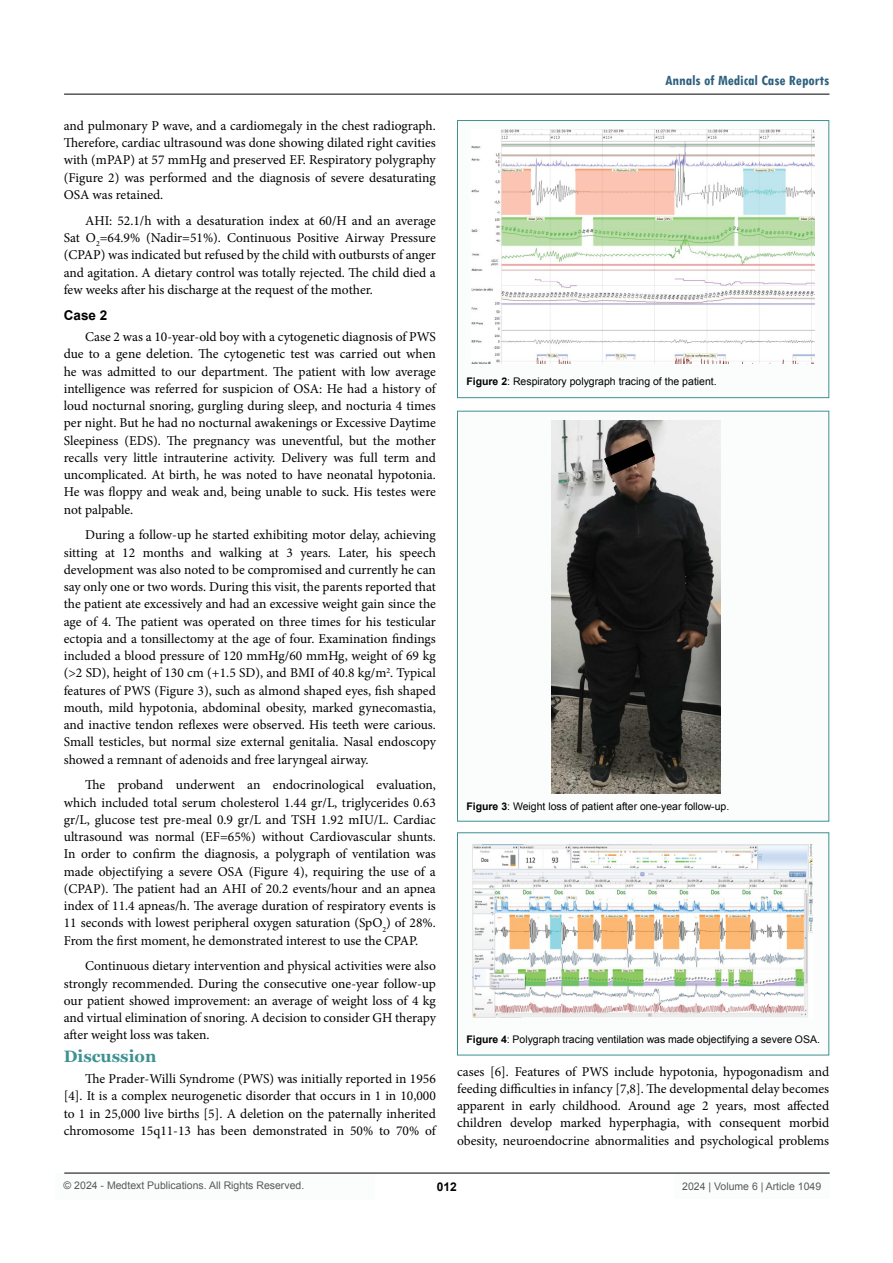
<style>
.page{position:relative;width:893px;height:1263px;background:#fff}
.page>*{position:absolute;margin:0;border:0;box-sizing:border-box;transform-origin:0 0}
.t1{font:700 16.5px "Georgia";color:#3f9191}
.t2{font:700 condensed 15px "Tw Cen";color:#2e617e}
.t3{font:13.5px/17.2px "Minion Pro";letter-spacing:-.005em;color:#000;text-align:justify}
.t4{font:700 13.5px "Arial";color:#000}
.t5{font:700 12px "Arial";color:#000}
.t6{font:10.5px "Arial";color:#000}
.t7{font:10.5px "Arial";color:#58595b}
.s1{font-weight:700}
</style>
<div class="page">
<div style="left:55px;top:1173px;width:320px;height:26px;background:#fbfdfd"></div>
<hr style="left:64px;top:1173px;width:766px;height:1px;background:#000">
<hr style="left:64px;top:94px;width:765px;height:1px;background:#000">
<div style="left:674px;top:1174px;width:156px;height:25px;background:#fbfdfd"></div>
<div style="left:457px;top:121px;width:372px;height:277px;background:#fbfdfd"></div>
<div style="left:457px;top:120px;width:372px;height:278px;border:1px solid #3f9191"></div>
<img style="left:472px;top:129px;width:342px;height:235px">
<div style="left:457px;top:411px;width:372px;height:410px;background:#fbfdfd"></div>
<img style="left:552px;top:420px;width:169px;height:373px">
<svg style="left:604px;top:439px;width:51px;height:36px"></svg>
<div style="left:457px;top:833px;width:372px;height:222px;background:#fbfdfd"></div>
<div style="left:457px;top:832px;width:372px;height:223px;border:1px solid #3f9191"></div>
<img style="left:473px;top:845px;width:339px;height:172px">
<p class="t2" style="left:665px;top:72px;width:166px">Annals of Medical Case Reports</p>
<p class="t3" style="left:64px;top:117px;width:374px">and pulmonary P wave, and a cardiomegaly in the chest radiograph.<br>Therefore, cardiac ultrasound was done showing dilated right cavities with (mPAP) at 57 mmHg and preserved EF. Respiratory polygraphy (Figure 2) was performed and the diagnosis of severe desaturating OSA was retained.</p>
<p class="t3" style="left:64px;top:212px;width:374px;text-indent:21px">AHI: 52.1/h with a desaturation index at 60/H and an average Sat O<sub>2</sub>=64.9% (Nadir=51%). Continuous Positive Airway Pressure (CPAP) was indicated but refused by the child with outbursts of anger and agitation. A dietary control was totally rejected. The child died a few weeks after his discharge at the request of the mother.</p>
<p class="t4" style="left:64px;top:306px;width:45px">Case 2</p>
<p class="t3" style="left:64px;top:328px;width:374px;text-indent:21px">Case 2 was a 10-year-old boy with a cytogenetic diagnosis of PWS due to a gene deletion. The cytogenetic test was carried out when he was admitted to our department. The patient with low average intelligence was referred for suspicion of OSA: He had a history of loud nocturnal snoring, gurgling during sleep, and nocturia 4 times per night. But he had no nocturnal awakenings or Excessive Daytime Sleepiness (EDS). The pregnancy was uneventful, but the mother recalls very little intrauterine activity. Delivery was full term and uncomplicated. At birth, he was noted to have neonatal hypotonia.<br>He was floppy and weak and, being unable to suck. His testes were not palpable.</p>
<p class="t3" style="left:64px;top:526px;width:374px;text-indent:21px">During a follow-up he started exhibiting motor delay, achieving sitting at 12 months and walking at 3 years. Later, his speech development was also noted to be compromised and currently he can say only one or two words. During this visit, the parents reported that the patient ate excessively and had an excessive weight gain since the age of 4. The patient was operated on three times for his testicular ectopia and a tonsillectomy at the age of four. Examination findings included a blood pressure of 120 mmHg/60 mmHg, weight of 69 kg (&gt;2 SD), height of 130 cm (+1.5 SD), and BMI of 40.8 kg/m<sup>2</sup>. Typical features of PWS (Figure 3), such as almond shaped eyes, fish shaped mouth, mild hypotonia, abdominal obesity, marked gynecomastia, and inactive tendon reflexes were observed. His teeth were carious.<br>Small testicles, but normal size external genitalia. Nasal endoscopy showed a remnant of adenoids and free laryngeal airway.</p>
<p class="t3" style="left:64px;top:776px;width:374px;text-indent:21px">The proband underwent an endocrinological evaluation, which included total serum cholesterol 1.44 gr/L, triglycerides 0.63 gr/L, glucose test pre-meal 0.9 gr/L and TSH 1.92 mIU/L. Cardiac ultrasound was normal (EF=65%) without Cardiovascular shunts.<br>In order to confirm the diagnosis, a polygraph of ventilation was made objectifying a severe OSA (Figure 4), requiring the use of a (CPAP). The patient had an AHI of 20.2 events/hour and an apnea index of 11.4 apneas/h. The average duration of respiratory events is 11 seconds with lowest peripheral oxygen saturation (SpO<sub>2</sub>) of 28%.<br>From the first moment, he demonstrated interest to use the CPAP.</p>
<p class="t3" style="left:64px;top:957px;width:374px;text-indent:21px">Continuous dietary intervention and physical activities were also strongly recommended. During the consecutive one-year follow-up our patient showed improvement: an average of weight loss of 4 kg and virtual elimination of snoring. A decision to consider GH therapy after weight loss was taken.</p>
<p class="t1" style="left:64px;top:1045px;width:94px">Discussion</p>
<p class="t3" style="left:64px;top:1070px;width:374px;text-indent:21px">The Prader-Willi Syndrome (PWS) was initially reported in 1956 [4]. It is a complex neurogenetic disorder that occurs in 1 in 10,000 to 1 in 25,000 live births [5]. A deletion on the paternally inherited chromosome 15q11-13 has been demonstrated in 50% to 70% of</p>
<p class="t3" style="left:457px;top:1063px;width:374px">cases [6]. Features of PWS include hypotonia, hypogonadism and feeding difficulties in infancy [7,8]. The developmental delay becomes apparent in early childhood. Around age 2 years, most affected children develop marked hyperphagia, with consequent morbid obesity, neuroendocrine abnormalities and psychological problems</p>
<p class="t6" style="left:466px;top:374px;width:252px"><span class="s1">Figure 2</span>: Respiratory polygraph tracing of the patient.</p>
<p class="t6" style="left:466px;top:800px;width:264px"><span class="s1">Figure 3</span>: Weight loss of patient after one-year follow-up.</p>
<p class="t6" style="left:466px;top:1032px;width:355px"><span class="s1">Figure 4</span>: Polygraph tracing ventilation was made objectifying a severe OSA.</p>
<p class="t7" style="left:64px;top:1179px;width:242px">© 2024 - Medtext Publications. All Rights Reserved.</p>
<p class="t5" style="left:437px;top:1178px;width:22px">012</p>
<p class="t7" style="left:682px;top:1180px;width:140px">2024 | Volume 6 | Article 1049</p>
</div>
